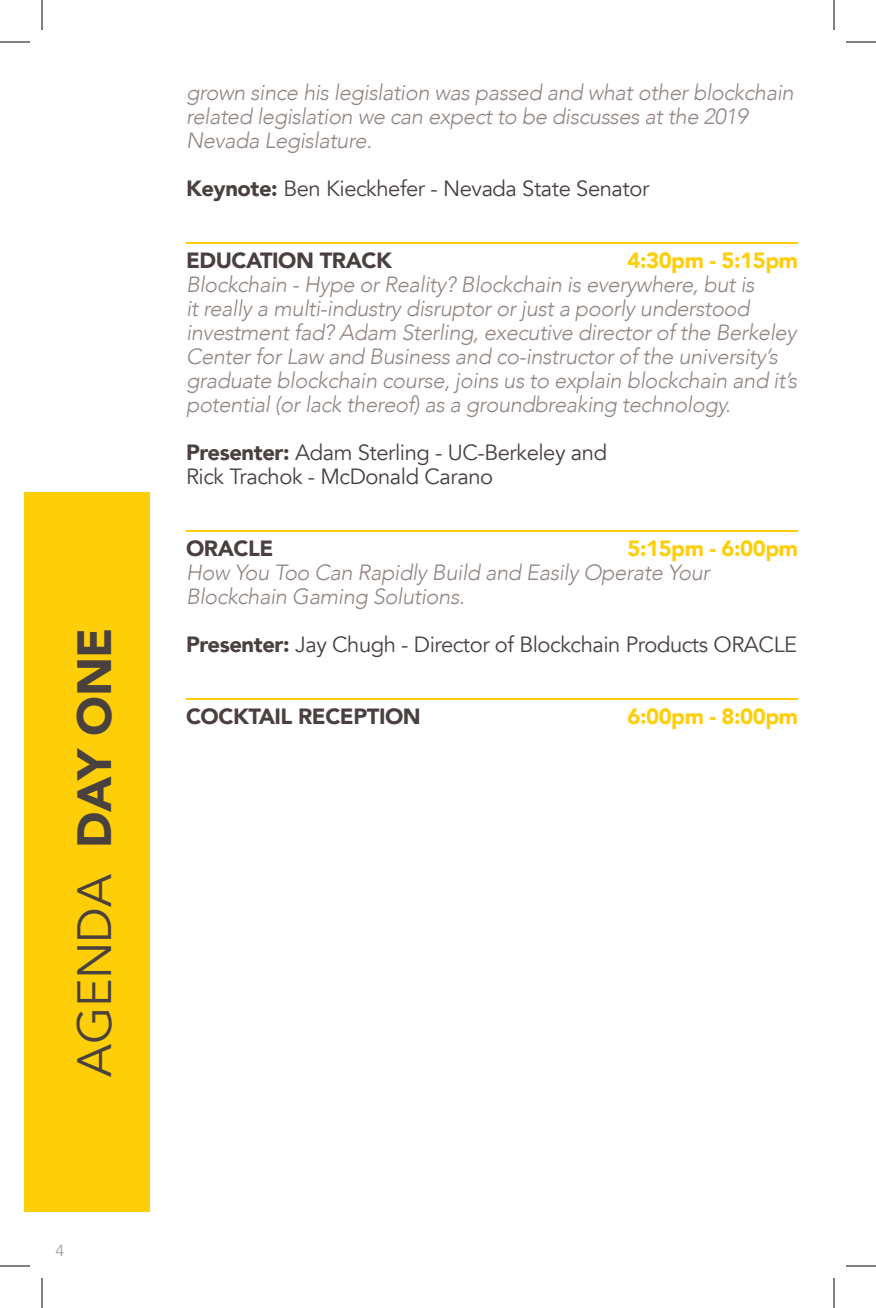
<style>
.page{position:relative;width:876px;height:1308px;background:#fff}
.page>*{position:absolute;margin:0;border:0;box-sizing:border-box;transform-origin:0 0}
.t1{font:48px "Avenir";letter-spacing:-.01em;color:#49413f}
.Main_Paragraph{font:italic 300 22px/24px "Avenir";letter-spacing:-.02em;color:#938783}
.Main_Paragraph-2{font:22px "Avenir";letter-spacing:-.02em;color:#49413f}
.Main_Paragraph-3{font:900 22px "Avenir";letter-spacing:-.02em;color:#fece08}
.Main_Paragraph-4{font:900 22px "Avenir";letter-spacing:-.02em;color:#49413f}
.t2{font:16px "Avenir";color:#a7a2a0}
.s1{font-weight:900}
</style>
<div class="page">
<div style="left:24px;top:492px;width:126px;height:720px;background:#fece08"></div>
<hr style="left:186px;top:242px;width:612px;height:2px;background:#fece08">
<hr style="left:186px;top:530px;width:612px;height:2px;background:#fece08">
<hr style="left:186px;top:698px;width:612px;height:2px;background:#fece08">
<hr style="left:0;top:42px;width:30px;height:1px;background:#000">
<hr style="left:846px;top:42px;width:30px;height:1px;background:#000">
<hr style="left:0;top:1266px;width:30px;height:1px;background:#000">
<hr style="left:846px;top:1266px;width:30px;height:1px;background:#000">
<hr style="left:42px;top:0;width:1px;height:30px;background:#000">
<hr style="left:42px;top:1278px;width:1px;height:30px;background:#000">
<hr style="left:834px;top:0;width:1px;height:30px;background:#000">
<hr style="left:834px;top:1278px;width:1px;height:30px;background:#000">
<h1 class="t1" style="left:66px;top:1077px;width:451px;rotate:-90deg">AGENDA <span class="s1">DAY ONE</span></h1>
<p class="t2" style="left:56px;top:1241px;width:10px">4</p>
<p class="Main_Paragraph" style="left:186px;top:80px;width:609px">grown since his legislation was passed and what other blockchain related legislation we can expect to be discusses at the 2019<br>Nevada Legislature.</p>
<p class="Main_Paragraph-2" style="left:186px;top:175px;width:465px"><span class="s1">Keynote:</span> Ben Kieckhefer - Nevada State Senator</p>
<p class="Main_Paragraph-4" style="left:186px;top:241px;width:208px">EDUCATION TRACK</p>
<p class="Main_Paragraph-3" style="left:627px;top:241px;width:172px">4:30pm - 5:15pm</p>
<p class="Main_Paragraph" style="left:186px;top:272px;width:613px">Blockchain - Hype or Reality? Blockchain is everywhere, but is<br>it really a multi-industry disruptor or just a poorly understood investment fad? Adam Sterling, executive director of the Berkeley Center for Law and Business and co-instructor of the university’s graduate blockchain course, joins us to explain blockchain and it’s potential (or lack thereof) as a groundbreaking technology.</p>
<p class="Main_Paragraph-2" style="left:186px;top:439px;width:423px"><span class="s1">Presenter:</span> Adam Sterling - UC-Berkeley and</p>
<p class="Main_Paragraph-2" style="left:186px;top:463px;width:309px">Rick Trachok - McDonald Carano</p>
<p class="Main_Paragraph-4" style="left:186px;top:529px;width:89px">ORACLE</p>
<p class="Main_Paragraph-3" style="left:627px;top:529px;width:172px">5:15pm - 6:00pm</p>
<p class="Main_Paragraph" style="left:186px;top:560px;width:525px">How You Too Can Rapidly Build and Easily Operate Your<br>Blockchain Gaming Solutions.</p>
<p class="Main_Paragraph-2" style="left:186px;top:631px;width:613px"><span class="s1">Presenter:</span> Jay Chugh - Director of Blockchain Products ORACLE</p>
<p class="Main_Paragraph-4" style="left:186px;top:697px;width:236px">COCKTAIL RECEPTION</p>
<p class="Main_Paragraph-3" style="left:627px;top:697px;width:172px">6:00pm - 8:00pm</p>
</div>
